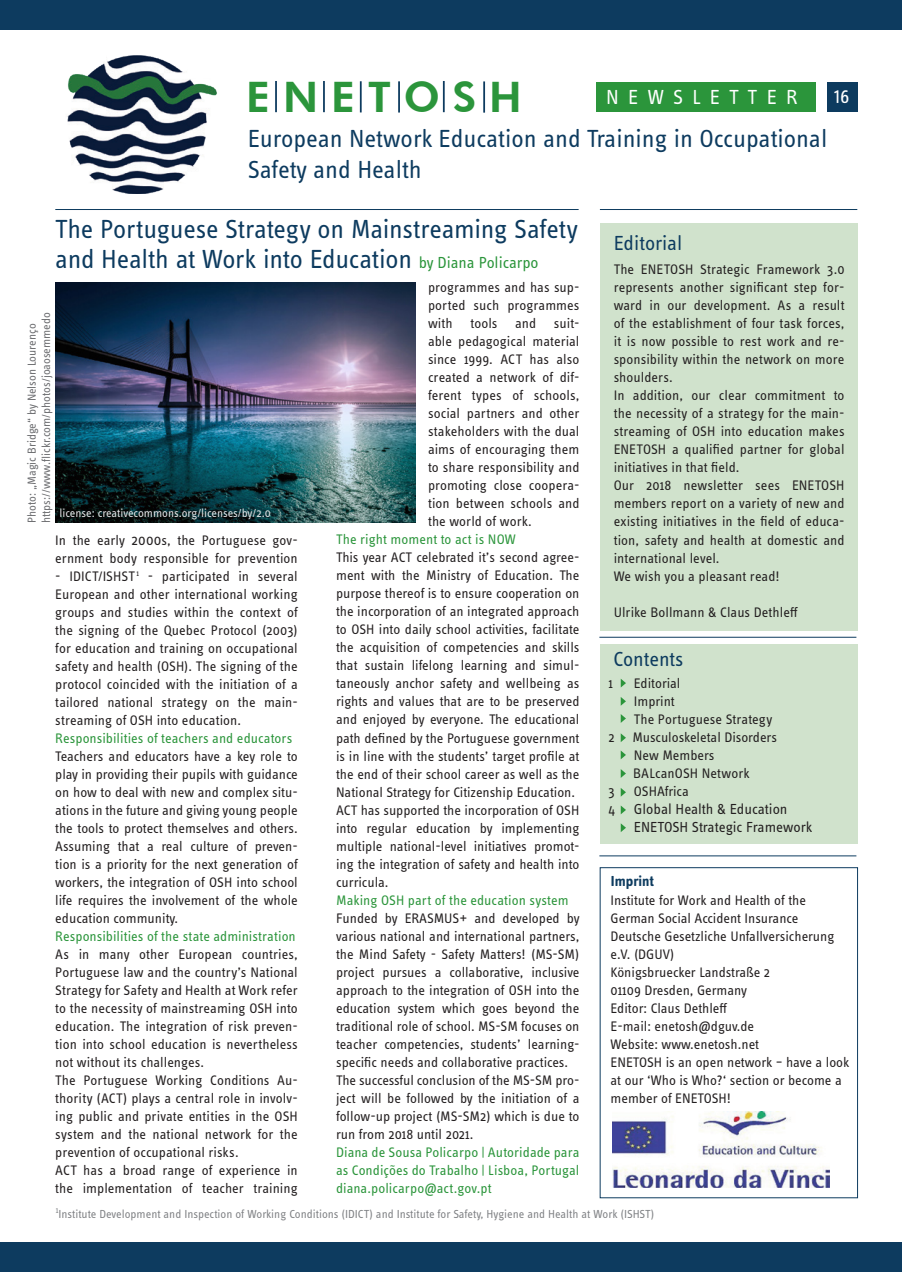
<style>
.page{position:relative;width:902px;height:1272px;background:#fff}
.page>*{position:absolute;margin:0;border:0;box-sizing:border-box;transform-origin:0 0}
.t1{font:800 42px "Futura BT";color:#2b953b}
.t2{font:27px/30px "Info OT Text";letter-spacing:-.01em;color:#0d3b5f}
.t3{font:25.5px/30.6px "Info OT Text";color:#0d3b5f}
.t4{font:21px "Info OT Text";letter-spacing:-.005em;color:#0d3b5f}
.t5{font:21px "Info OT Text";color:#fff}
.t6{font:15px/18px "Info OT Text";color:#231f20}
.t7{font:700 15px "Info OT Text";color:#0d3b5f}
.t8{font:14.25px/18px "Info OT Text";color:#231f20}
.t9{font:14.25px/18px "Info OT Text";letter-spacing:.005em;color:#2b953b;text-align:justify}
.t10{font:12px "Info OT Text";color:#808285}
.t11{font:12px/14.4px "Info OT Text";color:#6c6d70}
.t12{font:12px "Info OT Text";color:#e6e7e9}
.s1{font-size:16.5px;color:#2b953b}
.s2{font-size:15px}
.s3{font-size:14.25px}
</style>
<div class="page">
<img style="left:612px;top:1111px;width:217px;height:76px">
<div style="left:0;top:0;width:901px;height:30px;background:#0d3b5f"></div>
<div style="left:0;top:1242px;width:901px;height:29px;background:#0d3b5f"></div>
<div style="left:600px;top:644px;width:257px;height:200px;background:#d0e2cc"></div>
<hr style="left:599px;top:637px;width:257px;height:1px;background:#0d3b5f">
<hr style="left:599px;top:855px;width:257px;height:1px;background:#0d3b5f">
<hr style="left:275px;top:81px;width:2px;height:31px;background:#0d3b5f">
<hr style="left:323px;top:81px;width:2px;height:31px;background:#0d3b5f">
<hr style="left:360px;top:81px;width:1px;height:31px;background:#0d3b5f">
<hr style="left:398px;top:81px;width:2px;height:31px;background:#0d3b5f">
<hr style="left:483px;top:81px;width:2px;height:32px;background:#0d3b5f">
<hr style="left:443px;top:81px;width:1px;height:31px;background:#0d3b5f">
<hr style="left:55px;top:209px;width:523px;height:1px;background:#0d3b5f">
<div style="left:600px;top:223px;width:257px;height:408px;background:#d0e2cc"></div>
<hr style="left:600px;top:209px;width:257px;height:1px;background:#0d3b5f">
<div style="left:596px;top:82px;width:220px;height:30px;background:#2b953b"></div>
<div style="left:827px;top:82px;width:30px;height:30px;background:#0d3b5f"></div>
<svg style="left:620px;top:697px;width:6px;height:8px"></svg>
<svg style="left:620px;top:679px;width:6px;height:8px"></svg>
<svg style="left:620px;top:769px;width:6px;height:9px"></svg>
<svg style="left:620px;top:733px;width:6px;height:9px"></svg>
<svg style="left:620px;top:805px;width:6px;height:9px"></svg>
<svg style="left:620px;top:823px;width:6px;height:9px"></svg>
<svg style="left:620px;top:750px;width:6px;height:9px"></svg>
<svg style="left:620px;top:714px;width:6px;height:9px"></svg>
<img style="left:55px;top:283px;width:360px;height:239px">
<img style="left:67px;top:55px;width:150px;height:138px">
<svg style="left:620px;top:788px;width:6px;height:8px"></svg>
<h1 class="t1" style="left:246px;top:72px;width:277px">E N E T O S H</h1>
<h3 class="t3" style="left:248px;top:123px;width:581px">European Network Education and Training in Occupational<br>Safety and Health</h3>
<h3 class="t5" style="left:606px;top:84px;width:193px">N E W S L E T T E R</h3>
<h3 class="t5" style="left:833px;top:83px;width:17px">16</h3>
<h2 class="t2" style="left:55px;top:214px;width:524px">The Portuguese Strategy on Mainstreaming Safety and Health at Work into Education <span class="s1">by Diana Policarpo</span></h2>
<p class="t11" style="left:24px;top:523px;width:212px;rotate:-90deg">Photo: „Magic Bridge“ by Nelson Lourenço https://www.flickr.com/photos/joaosemmedo</p>
<p class="t12" style="left:60px;top:505px;width:213px">license: creativecommons.org/licenses/by/2.0</p>
<p class="t8" style="left:55px;top:530px;width:244px">In the early <span class="s2">2000</span>s, the Portuguese gov&shy;ernment body responsible for prevention</p>
<p class="t8" style="left:55px;top:566px;width:244px;text-align:justify">- IDICT/ISHST <sup>1</sup> - participated in several European and other international working groups and studies within the context of the signing of the Quebec Protocol (2003) for education and training on occupational safety and health (OSH). The signing of the protocol coincided with the initiation of a tailored national strategy on the main&shy;streaming of OSH into education.</p>
<p class="t9" style="left:55px;top:728px;width:238px">Responsibilities of teachers and educators</p>
<p class="t8" style="left:55px;top:746px;width:244px;text-align:justify">Teachers and educators have a key role to play in providing their pupils with guidance on how to deal with new and complex situ&shy;ations in the future and giving young people the tools to protect themselves and others.<br>Assuming that a real culture of preven&shy;tion is a priority for the next generation of workers, the integration of OSH into school life requires the involvement of the whole education community.</p>
<p class="t9" style="left:55px;top:926px;width:242px">Responsibilities of the state administration</p>
<p class="t8" style="left:55px;top:944px;width:244px">As in many other European countries, Portuguese law and the country’s National Strategy for Safety and Health at Work refer to the necessity of mainstreaming OSH into education. The integration of risk preven&shy;tion into school education is nevertheless not without its challenges.<br>The Portuguese Working Conditions Au&shy;thority (ACT) plays a central role in involv&shy;ing public and private entities in the OSH system and the national network for the prevention of occupational risks.<br>ACT has a broad range of experience in the implementation of teacher training</p>
<p class="t8" style="left:428px;top:278px;width:153px;text-align:justify">programmes and has sup&shy;ported such programmes with tools and suit&shy;able pedagogical material since 1999. ACT has also created a network of dif&shy;ferent types of schools, social partners and other stakeholders with the dual aims of encouraging them to share responsibility and promoting close coopera&shy;tion between schools and the world of work.</p>
<p class="t9" style="left:336px;top:530px;width:181px">The right moment to act is NOW</p>
<p class="t8" style="left:336px;top:548px;width:245px">This year ACT celebrated it’s second agree&shy;ment with the Ministry of Education. The purpose thereof is to ensure cooperation on the incorporation of an integrated approach to OSH into daily school activities, facilitate the acquisition of competencies and skills that sustain lifelong learning and simul&shy;taneously anchor safety and wellbeing as rights and values that are to be preserved and enjoyed by everyone. The educational path defined by the Portuguese government is in line with the students’ target profile at the end of their school career as well as the National Strategy for Citizenship Education.<br>ACT has supported the incorporation of OSH into regular education by implementing multiple national-level initiatives promot&shy;ing the integration of safety and health into curricula.</p>
<p class="t9" style="left:336px;top:890px;width:234px">Making OSH part of the education system</p>
<p class="t8" style="left:336px;top:908px;width:245px">Funded by ERASMUS+ and developed by various national and international partners, the Mind Safety - Safety Matters! (MS-SM) project pursues a collaborative, inclusive approach to the integration of OSH into the education system which goes beyond the traditional role of school. MS-SM focuses on teacher competencies, students’ learning&shy;specific needs and collaborative practices.<br>The successful conclusion of the MS-SM pro&shy;ject will be followed by the initiation of a follow-up project (MS-SM2) which is due to run from 2018 until 2021.</p>
<p class="t9" style="left:336px;top:1142px;width:245px">Diana de Sousa Policarpo | Autoridade para as Condições do Trabalho | Lisboa, Portugal diana.policarpo@act.gov.pt</p>
<h3 class="t4" style="left:613px;top:229px;width:70px">Editorial</h3>
<p class="t8" style="left:613px;top:260px;width:232px">The ENETOSH Strategic Framework 3.0 represents another significant step for&shy;ward in our development. As a result of the establishment of four task forces, it is now possible to rest work and re&shy;sponsibility within the network on more shoulders.<br>In addition, our clear commitment to the necessity of a strategy for the main&shy;streaming of OSH into education makes ENETOSH a qualified partner for global initiatives in that field.<br>Our 2018 newsletter sees ENETOSH members report on a variety of new and existing initiatives in the field of educa&shy;tion, safety and health at domestic and international level.<br>We wish you a pleasant read!</p>
<p class="t8" style="left:613px;top:602px;width:186px">Ulrike Bollmann &amp; Claus Dethleff</p>
<h3 class="t4" style="left:613px;top:646px;width:71px">Contents</h3>
<p class="t8" style="left:608px;top:674px;width:6px">1</p>
<p class="t8" style="left:634px;top:674px;width:48px">Editorial</p>
<p class="t8" style="left:634px;top:692px;width:42px">Imprint</p>
<p class="t8" style="left:634px;top:710px;width:140px">The Portuguese Strategy</p>
<p class="t8" style="left:608px;top:728px;width:170px">2 Musculoskeletal Disorders</p>
<p class="t8" style="left:634px;top:746px;width:82px">New Members</p>
<p class="t8" style="left:633px;top:764px;width:118px">BALcanOSH Network</p>
<p class="t8" style="left:608px;top:782px;width:8px">3</p>
<p class="t8" style="left:634px;top:782px;width:56px">OSHAfrica</p>
<p class="t6" style="left:634px;top:800px;width:180px;text-indent:-26px"><span class="s3">4</span> Global Health &amp; Education<br>ENETOSH Strategic Framework</p>
<p class="t7" style="left:611px;top:871px;width:44px">Imprint</p>
<p class="t8" style="left:610px;top:890px;width:240px">Institute for Work and Health of the<br>German Social Accident Insurance<br>Deutsche Gesetzliche Unfallversicherung e.V. (DGUV)<br>Königsbruecker Landstraße 2<br>01109 Dresden, Germany<br>Editor: Claus Dethleff<br>E-mail: enetosh@dguv.de<br>Website: www.enetosh.net<br>ENETOSH is an open network – have a look at our ‘Who is Who?‘ section or become a member of ENETOSH!</p>
<p class="t10" style="left:56px;top:1206px;width:600px"><sup>1</sup>Institute Development and Inspection of Working Conditions (IDICT) and Institute for Safety, Hygiene and Health at Work (ISHST)</p>
</div>
